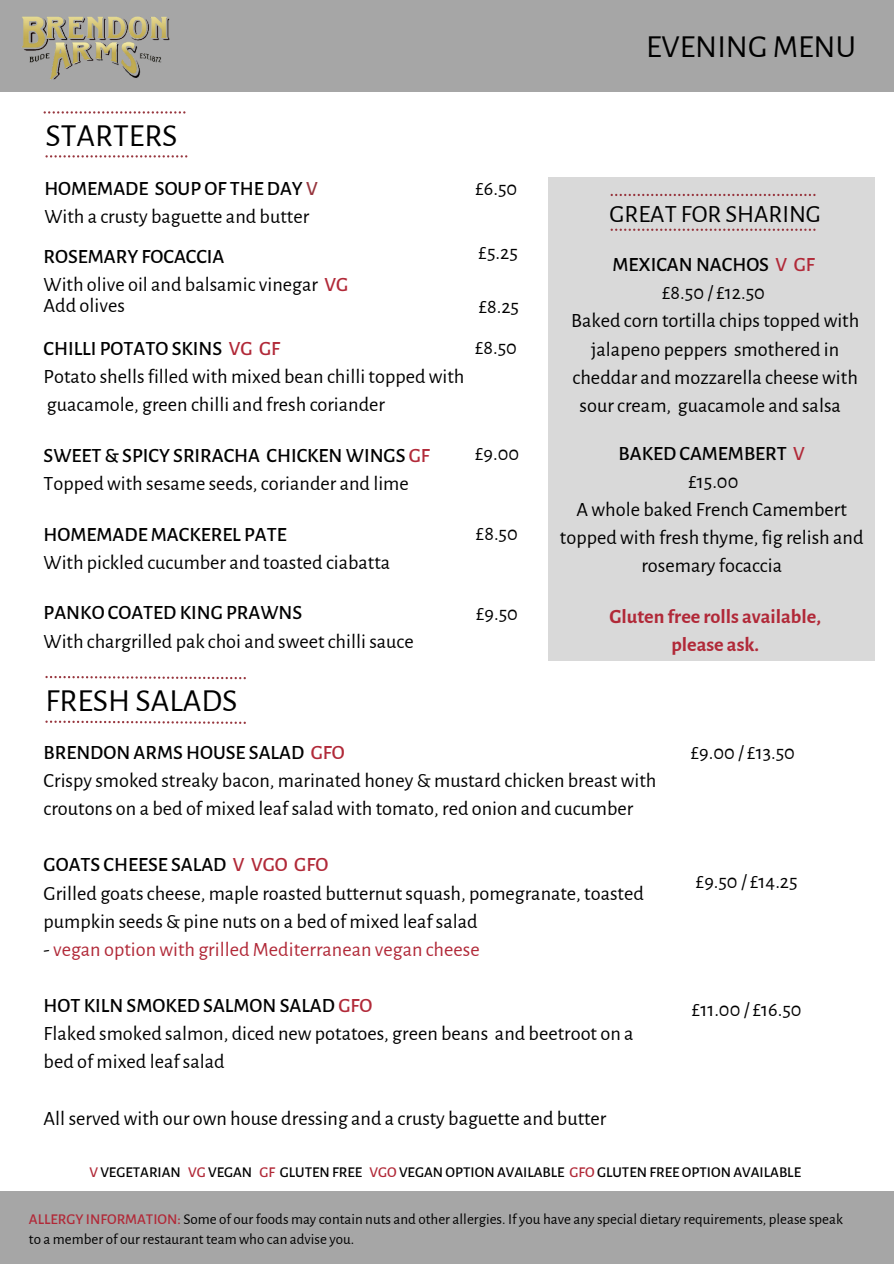
<style>
.page{position:relative;width:894px;height:1264px;background:#fff}
.page>*{position:absolute;margin:0;border:0;box-sizing:border-box;transform-origin:0 0}
.t1{font:32.25px "Alegreya Sans";color:#000}
.t2{font:24.9px "Alegreya Sans";color:#000}
.t3{font:20.25px/28.2px "Alegreya Sans";color:#000}
.t4{font:500 20.25px/42.8px "Alegreya Sans";color:#000}
.t5{font:20.25px "Alegreya Sans";color:#b12938}
.t6{font:700 20.25px/28.2px "Alegreya Sans";color:#b12938;text-align:center}
.t7{font:15px/20.2px "Alegreya Sans";color:#000}
.t8{font:500 15px "Alegreya Sans";color:#000}
.s1{font-weight:500}
.s2{font-weight:500;color:#97353d}
.s3{font-weight:500;color:#b12938}
.s4{font-weight:400}
.s5{color:#b12938}
.s6{color:#000}
</style>
<div class="page">
<div style="left:0;top:0;width:893px;height:92px;background:#a6a6a6"></div>
<img style="left:22px;top:16px;width:148px;height:64px">
<svg style="left:44px;top:111px;width:141px;height:3px"></svg>
<svg style="left:45px;top:155px;width:142px;height:2px"></svg>
<div style="left:548px;top:177px;width:326px;height:483px;background:#d9d9d9"></div>
<svg style="left:610px;top:194px;width:205px;height:2px"></svg>
<svg style="left:610px;top:229px;width:205px;height:2px"></svg>
<div style="left:0;top:1190px;width:893px;height:73px;background:#a6a6a6"></div>
<svg style="left:45px;top:720px;width:201px;height:4px"></svg>
<svg style="left:45px;top:676px;width:201px;height:3px"></svg>
<h1 class="t1" style="left:45px;top:120px;width:133px">STARTERS</h1>
<p class="t3" style="left:44px;top:174px;width:275px"><span class="s1">HOMEMADE SOUP OF THE DAY</span> <span class="s2">V<br></span>With a crusty baguette and butter</p>
<h3 class="t3" style="left:475px;top:174px;width:43px">£6.50</h3>
<p class="t3" style="left:44px;top:242px;width:306px"><span class="s1">ROSEMARY FOCACCIA<br></span>With olive oil and balsamic vinegar <span class="s3">VG</span></p>
<p class="t4" style="left:44px;top:285px;width:238px"><span class="s4">Add olives<br></span>CHILLI POTATO SKINS <span class="s5">VG GF</span></p>
<p class="t3" style="left:44px;top:363px;width:422px">Potato shells filled with mixed bean chilli topped with guacamole, green chilli and fresh coriander</p>
<p class="t3" style="left:44px;top:441px;width:387px"><span class="s1">SWEET &amp; SPICY SRIRACHA CHICKEN WINGS</span> <span class="s3">GF<br></span>Topped with sesame seeds, coriander and lime</p>
<p class="t4" style="left:44px;top:513px;width:245px">HOMEMADE MACKEREL PATE</p>
<p class="t3" style="left:44px;top:548px;width:348px">With pickled cucumber and toasted ciabatta</p>
<p class="t4" style="left:44px;top:592px;width:260px">PANKO COATED KING PRAWNS</p>
<p class="t3" style="left:44px;top:627px;width:371px">With chargrilled pak choi and sweet chilli sauce</p>
<h2 class="t3" style="left:478px;top:239px;width:41px">£5.25</h2>
<h3 class="t3" style="left:478px;top:292px;width:42px">£8.25</h3>
<h3 class="t3" style="left:475px;top:334px;width:43px">£8.50</h3>
<h3 class="t3" style="left:475px;top:439px;width:45px">£9.00</h3>
<h3 class="t3" style="left:476px;top:520px;width:43px">£8.50</h3>
<h3 class="t3" style="left:476px;top:600px;width:43px">£9.50</h3>
<h1 class="t1" style="left:645px;top:31px;width:211px">EVENING MENU</h1>
<h3 class="t2" style="left:609px;top:201px;width:213px">GREAT FOR SHARING</h3>
<p class="t3" style="left:571px;top:251px;width:289px;text-align:center"><span class="s1">MEXICAN NACHOS</span> <span class="s3">V GF<br></span>£8.50 / £12.50<br>Baked corn tortilla chips topped with jalapeno peppers smothered in cheddar and mozzarella cheese with sour cream, guacamole and salsa</p>
<p class="t3" style="left:560px;top:439px;width:305px;text-align:center"><span class="s1">BAKED CAMEMBERT</span> <span class="s3">V<br></span>£15.00<br>A whole baked French Camembert topped with fresh thyme, fig relish and rosemary focaccia</p>
<h4 class="t6" style="left:609px;top:602px;width:213px">Gluten free rolls available, please ask.</h4>
<h3 class="t1" style="left:45px;top:685px;width:193px">FRESH SALADS</h3>
<p class="t3" style="left:44px;top:738px;width:614px"><span class="s1">BRENDON ARMS HOUSE SALAD</span> <span class="s3">GFO<br></span>Crispy smoked streaky bacon, marinated honey &amp; mustard chicken breast with croutons on a bed of mixed leaf salad with tomato, red onion and cucumber</p>
<p class="t3" style="left:44px;top:851px;width:601px"><span class="s1">GOATS CHEESE SALAD</span> <span class="s3">V VGO GFO<br></span>Grilled goats cheese, maple roasted butternut squash, pomegranate, toasted pumpkin seeds &amp; pine nuts on a bed of mixed leaf salad</p>
<p class="t5" style="left:44px;top:939px;width:437px"><span class="s6">-</span> vegan option with grilled Mediterranean vegan cheese</p>
<p class="t3" style="left:44px;top:991px;width:591px"><span class="s1">HOT KILN SMOKED SALMON SALAD</span> <span class="s3">GFO<br></span>Flaked smoked salmon, diced new potatoes, green beans and beetroot on a bed of mixed leaf salad</p>
<p class="t3" style="left:44px;top:1104px;width:564px">All served with our own house dressing and a crusty baguette and butter</p>
<h3 class="t3" style="left:690px;top:738px;width:105px">£9.00 / £13.50</h3>
<h6 class="t3" style="left:695px;top:867px;width:103px">£9.50 / £14.25</h6>
<p class="t3" style="left:691px;top:996px;width:111px">£11.00 / £16.50</p>
<h3 class="t8" style="left:89px;top:1165px;width:713px"><span class="s5">V</span> VEGETARIAN <span class="s5">VG</span> VEGAN <span class="s5">GF</span> GLUTEN FREE <span class="s5">VGO</span> VEGAN OPTION AVAILABLE <span class="s5">GFO</span> GLUTEN FREE OPTION AVAILABLE</h3>
<h1 class="t7" style="left:29px;top:1209px;width:815px"><span class="s3">ALLERGY INFORMATION:</span> Some of our foods may contain nuts and other allergies. If you have any special dietary requirements, please speak to a member of our restaurant team who can advise you.</h1>
</div>
